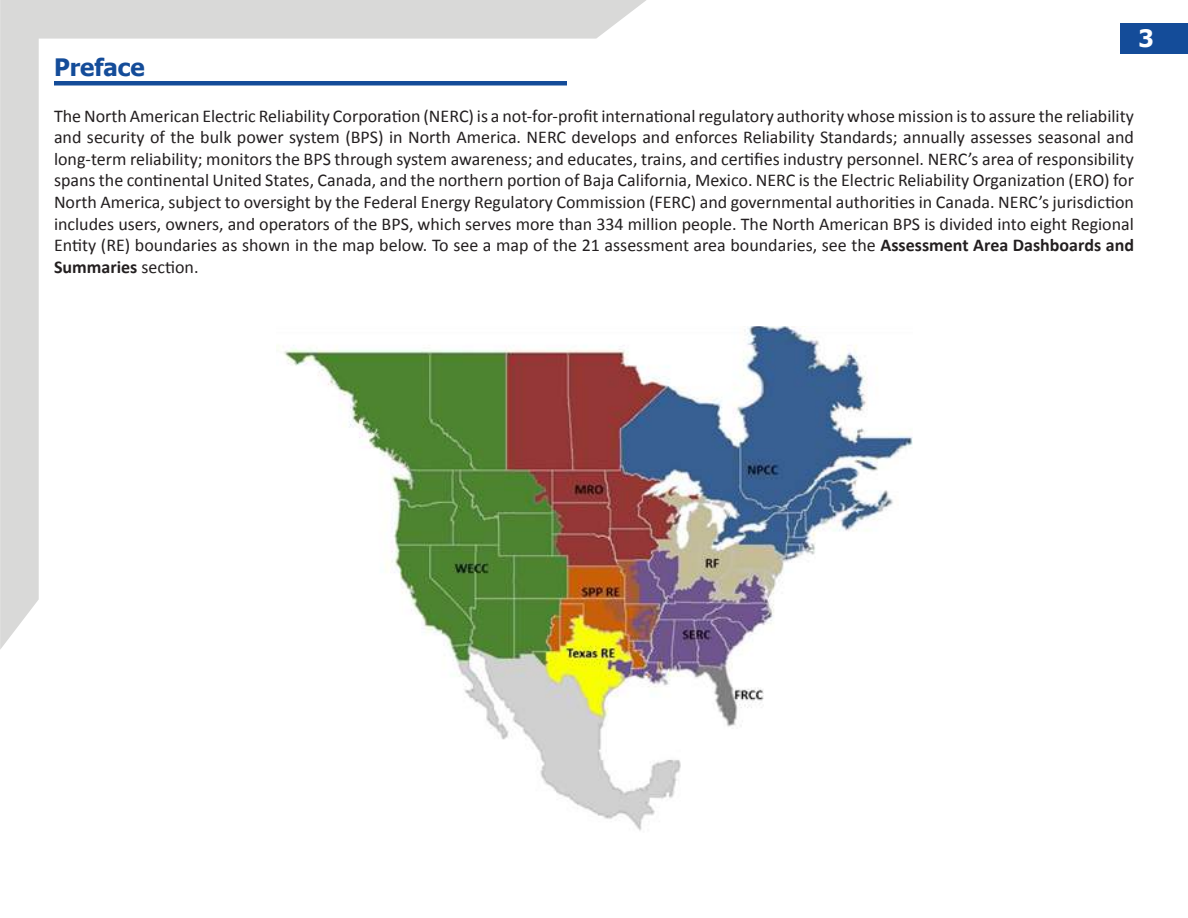
<style>
.page{position:relative;width:1188px;height:918px;background:#fff}
.page>*{position:absolute;margin:0;border:0;box-sizing:border-box;transform-origin:0 0}
.t1{font:700 24px "Tahoma";color:#144c99}
.t2{font:700 24px "Tahoma";color:#fff}
.t3{font:18px/21.6px "Calibri";color:#231f20;text-align:justify}
.s1{font-weight:700}
</style>
<div class="page">
<svg style="left:0;top:0;width:646px;height:649px"></svg>
<div style="left:1120px;top:23px;width:68px;height:31px;background:#144c99"></div>
<div style="left:54px;top:81px;width:513px;height:5px;background:#144c99"></div>
<img style="left:276px;top:326px;width:637px;height:505px">
<h1 class="t1" style="left:54px;top:50px;width:92px">Preface</h1>
<h1 class="t2" style="left:1139px;top:21px;width:17px">3</h1>
<p class="t3" style="left:54px;top:105px;width:1082px">The North American Electric Reliability Corporation (NERC) is a not-for-profit international regulatory authority whose mission is to assure the reliability and security of the bulk power system (BPS) in North America. NERC develops and enforces Reliability Standards; annually assesses seasonal and long‐term reliability; monitors the BPS through system awareness; and educates, trains, and certifies industry personnel. NERC’s area of responsibility spans the continental United States, Canada, and the northern portion of Baja California, Mexico. NERC is the Electric Reliability Organization (ERO) for North America, subject to oversight by the Federal Energy Regulatory Commission (FERC) and governmental authorities in Canada. NERC’s jurisdiction includes users, owners, and operators of the BPS, which serves more than 334 million people. The North American BPS is divided into eight Regional Entity (RE) boundaries as shown in the map below. To see a map of the 21 assessment area boundaries, see the <span class="s1">Assessment Area Dashboards and Summaries</span> section.</p>
</div>
